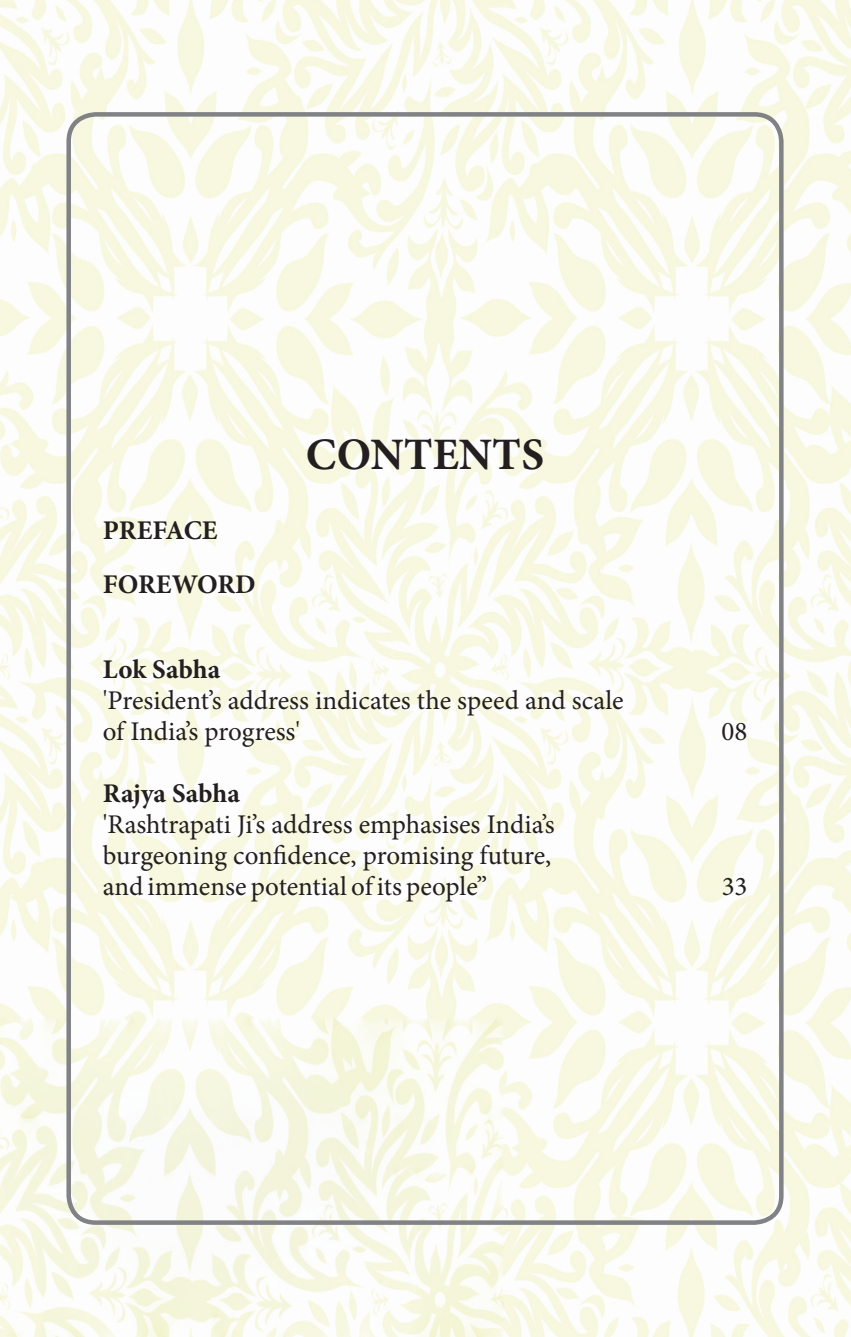
<style>
.page{position:relative;width:851px;height:1337px;background:#fff}
.page>*{position:absolute;margin:0;border:0;box-sizing:border-box;transform-origin:0 0}
.t1{font:700 45px "Minion Pro";color:#231f20}
.t2{font:27px/31.1px "Minion Pro";color:#231f20}
.t3{font:700 27px/54px "Minion Pro";color:#231f20}
</style>
<div class="page">
<img style="left:0;top:0;width:850px;height:1336px">
<div style="left:66px;top:112px;width:717px;height:1112px;border:4px solid #808285;border-radius:27px"></div>
<p class="t3" style="left:103px;top:502px;width:154px">PREFACE<br>FOREWORD</p>
<h1 class="t1" style="left:306px;top:422px;width:240px">CONTENTS</h1>
<p class="t3" style="left:103px;top:641px;width:119px">Lok Sabha</p>
<p class="t2" style="left:103px;top:684px;width:522px">'President’s address indicates the speed and scale of India’s progress'</p>
<p class="t3" style="left:103px;top:766px;width:139px">Rajya Sabha</p>
<p class="t2" style="left:103px;top:809px;width:453px">'Rashtrapati Ji’s address emphasises India’s burgeoning confidence, promising future, and immense potential of its people”</p>
<p class="t2" style="left:721px;top:715px;width:27px">08</p>
<p class="t2" style="left:721px;top:871px;width:27px">33</p>
</div>
